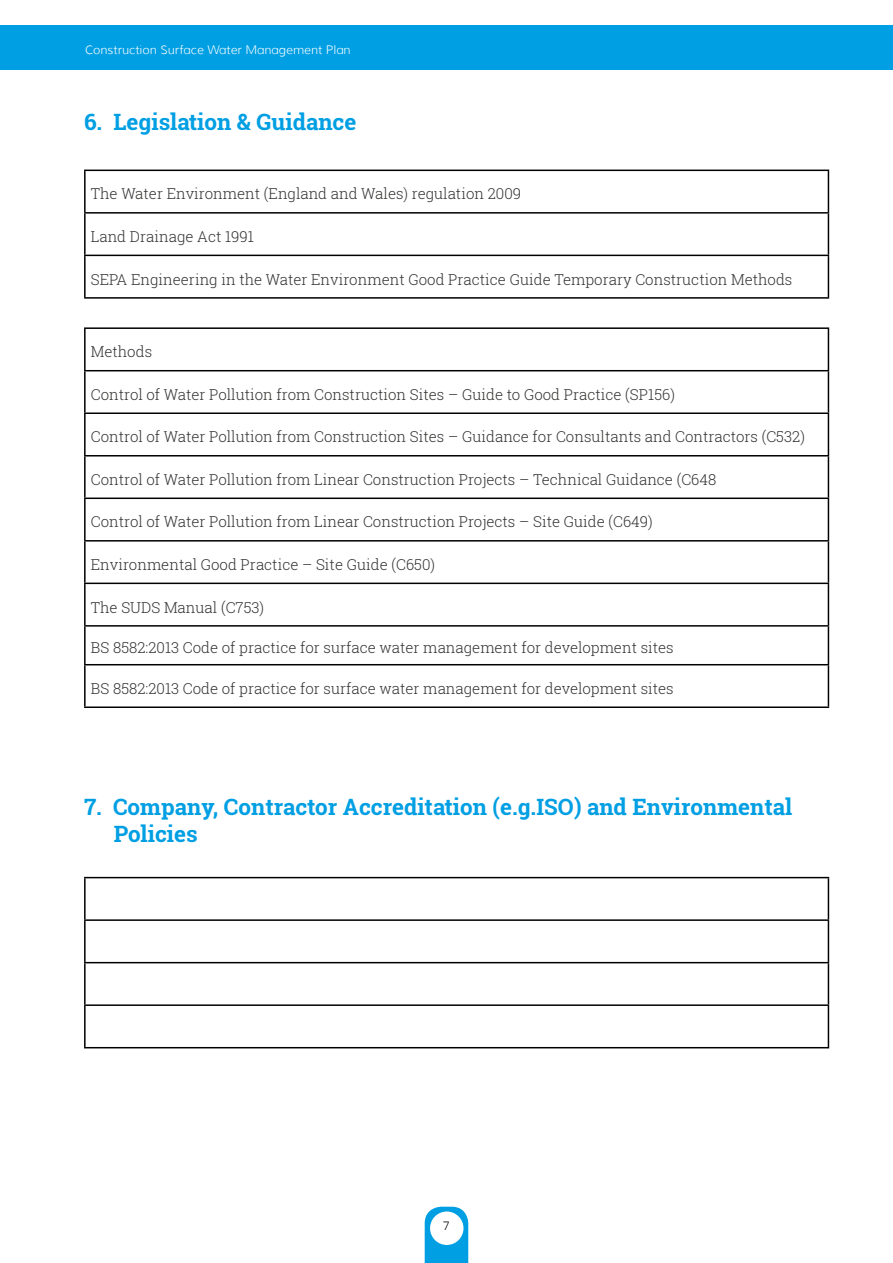
<style>
.page{position:relative;width:893px;height:1263px;background:#fff}
.page>*{position:absolute;margin:0;border:0;box-sizing:border-box;transform-origin:0 0}
.t1{font:700 22.5px/27px "Roboto Slab";color:#009fe3}
.t2{font:300 15px "Roboto Slab";color:#333231}
.t3{font:300 12px "Muli";color:#fff}
.t4{font:300 12px "Muli";color:#000}
</style>
<div class="page">
<svg style="left:425px;top:1207px;width:43px;height:56px;background:#12a5e5"></svg>
<div style="left:430px;top:1211px;width:33px;height:34px;background:#fff;border-radius:50%"></div>
<div style="left:0;top:26px;width:893px;height:44px;background:#009fe3"></div>
<svg style="left:86px;top:171px;width:742px;height:126px"></svg>
<hr style="left:84px;top:170px;width:745px;height:1px;background:#000">
<hr style="left:84px;top:171px;width:2px;height:41px;background:#000">
<hr style="left:828px;top:171px;width:1px;height:41px;background:#000">
<hr style="left:84px;top:212px;width:745px;height:2px;background:#000">
<hr style="left:84px;top:214px;width:2px;height:41px;background:#000">
<hr style="left:828px;top:214px;width:1px;height:41px;background:#000">
<hr style="left:84px;top:255px;width:745px;height:1px;background:#000">
<hr style="left:84px;top:256px;width:2px;height:41px;background:#000">
<hr style="left:828px;top:256px;width:1px;height:41px;background:#000">
<hr style="left:84px;top:297px;width:745px;height:2px;background:#000">
<svg style="left:86px;top:878px;width:742px;height:169px"></svg>
<hr style="left:84px;top:877px;width:745px;height:1px;background:#000">
<hr style="left:84px;top:878px;width:2px;height:41px;background:#000">
<hr style="left:828px;top:878px;width:1px;height:41px;background:#000">
<hr style="left:84px;top:919px;width:745px;height:2px;background:#000">
<hr style="left:84px;top:921px;width:2px;height:41px;background:#000">
<hr style="left:828px;top:921px;width:1px;height:41px;background:#000">
<hr style="left:84px;top:962px;width:745px;height:1px;background:#000">
<hr style="left:84px;top:963px;width:2px;height:41px;background:#000">
<hr style="left:828px;top:963px;width:1px;height:41px;background:#000">
<hr style="left:84px;top:1004px;width:745px;height:2px;background:#000">
<hr style="left:84px;top:1006px;width:2px;height:41px;background:#000">
<hr style="left:828px;top:1006px;width:1px;height:41px;background:#000">
<hr style="left:84px;top:1047px;width:745px;height:1px;background:#000">
<svg style="left:86px;top:329px;width:742px;height:377px"></svg>
<hr style="left:84px;top:327px;width:745px;height:2px;background:#000">
<hr style="left:84px;top:329px;width:2px;height:41px;background:#000">
<hr style="left:828px;top:329px;width:1px;height:41px;background:#000">
<hr style="left:84px;top:370px;width:745px;height:1px;background:#000">
<hr style="left:84px;top:371px;width:2px;height:41px;background:#000">
<hr style="left:828px;top:371px;width:1px;height:41px;background:#000">
<hr style="left:84px;top:412px;width:745px;height:2px;background:#000">
<hr style="left:84px;top:414px;width:2px;height:41px;background:#000">
<hr style="left:828px;top:414px;width:1px;height:41px;background:#000">
<hr style="left:84px;top:455px;width:745px;height:1px;background:#000">
<hr style="left:84px;top:456px;width:2px;height:41px;background:#000">
<hr style="left:828px;top:456px;width:1px;height:41px;background:#000">
<hr style="left:84px;top:497px;width:745px;height:2px;background:#000">
<hr style="left:84px;top:499px;width:2px;height:41px;background:#000">
<hr style="left:828px;top:499px;width:1px;height:41px;background:#000">
<hr style="left:84px;top:540px;width:745px;height:2px;background:#000">
<hr style="left:84px;top:542px;width:2px;height:41px;background:#000">
<hr style="left:828px;top:542px;width:1px;height:41px;background:#000">
<hr style="left:84px;top:583px;width:745px;height:1px;background:#000">
<hr style="left:84px;top:584px;width:2px;height:41px;background:#000">
<hr style="left:828px;top:584px;width:1px;height:41px;background:#000">
<hr style="left:84px;top:625px;width:745px;height:2px;background:#000">
<hr style="left:84px;top:627px;width:2px;height:37px;background:#000">
<hr style="left:828px;top:627px;width:1px;height:37px;background:#000">
<hr style="left:84px;top:664px;width:745px;height:1px;background:#000">
<hr style="left:84px;top:665px;width:2px;height:41px;background:#000">
<hr style="left:828px;top:665px;width:1px;height:41px;background:#000">
<hr style="left:84px;top:706px;width:745px;height:2px;background:#000">
<p class="t3" style="left:85px;top:43px;width:267px">Construction Surface Water Management Plan</p>
<h1 class="t1" style="left:84px;top:108px;width:274px">6. Legislation &amp; Guidance</h1>
<p class="t2" style="left:91px;top:184px;width:432px">The Water Environment (England and Wales) regulation 2009</p>
<p class="t2" style="left:91px;top:226px;width:165px">Land Drainage Act 1991</p>
<p class="t2" style="left:91px;top:269px;width:703px">SEPA Engineering in the Water Environment Good Practice Guide Temporary Construction Methods</p>
<p class="t2" style="left:91px;top:342px;width:63px">Methods</p>
<p class="t2" style="left:91px;top:384px;width:586px">Control of Water Pollution from Construction Sites – Guide to Good Practice (SP156)</p>
<p class="t2" style="left:91px;top:427px;width:716px">Control of Water Pollution from Construction Sites – Guidance for Consultants and Contractors (C532)</p>
<p class="t2" style="left:91px;top:469px;width:627px">Control of Water Pollution from Linear Construction Projects – Technical Guidance (C648</p>
<p class="t2" style="left:91px;top:512px;width:564px">Control of Water Pollution from Linear Construction Projects – Site Guide (C649)</p>
<p class="t2" style="left:91px;top:554px;width:346px">Environmental Good Practice – Site Guide (C650)</p>
<p class="t2" style="left:91px;top:597px;width:175px">The SUDS Manual (C753)</p>
<p class="t2" style="left:91px;top:637px;width:584px">BS 8582:2013 Code of practice for surface water management for development sites</p>
<p class="t2" style="left:91px;top:678px;width:584px">BS 8582:2013 Code of practice for surface water management for development sites</p>
<h1 class="t1" style="left:114px;top:793px;width:680px;text-indent:-30px">7. Company, Contractor Accreditation (e.g.ISO) and Environmental<br>Policies</h1>
<p class="t4" style="left:443px;top:1218px;width:8px">7</p>
</div>
